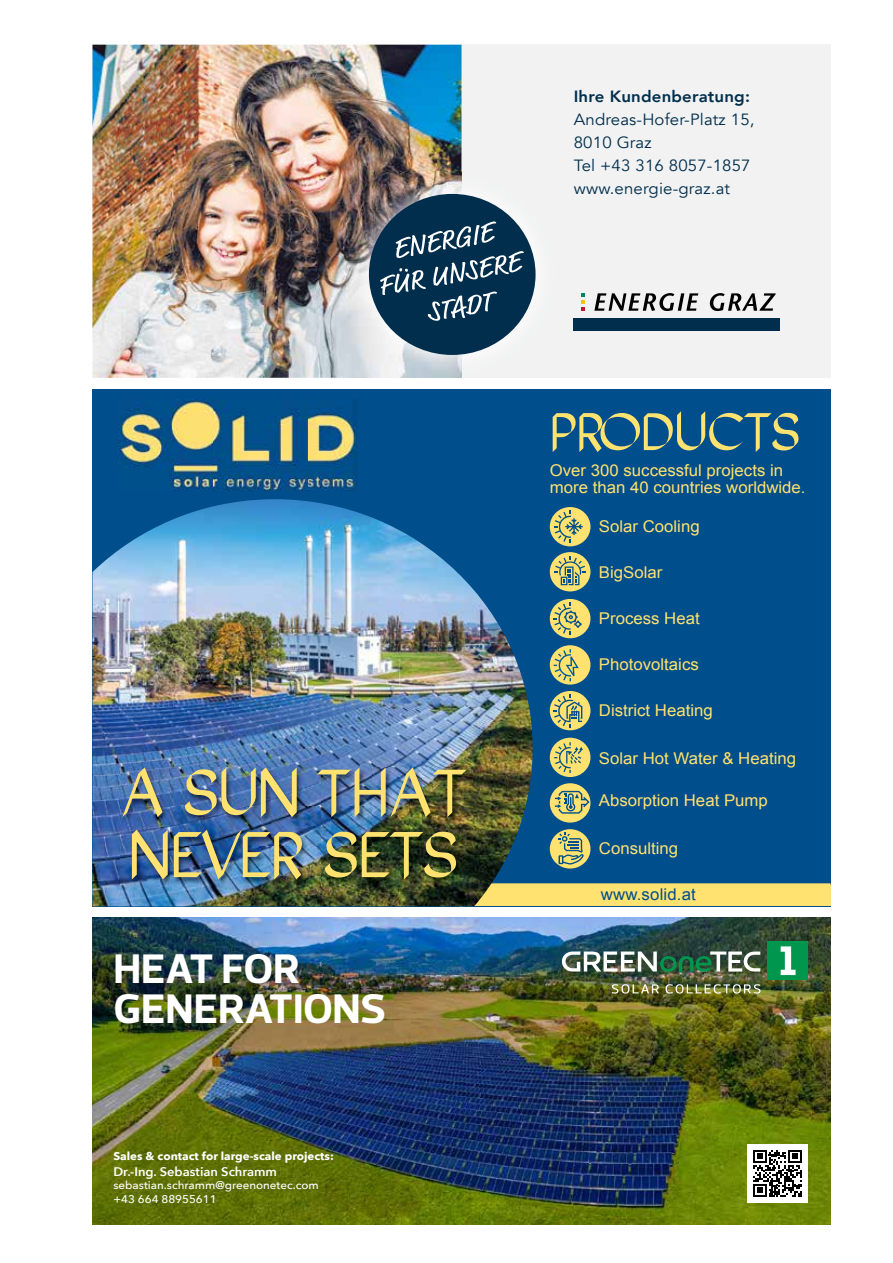
<style>
.page{position:relative;width:893px;height:1263px;background:#fff}
.page>*{position:absolute;margin:0;border:0;box-sizing:border-box;transform-origin:0 0}
.t1{font:67.65px/62.2px "SOLID";letter-spacing:-.005em;color:#ffe270}
.t2{font:55.5px "SOLID";letter-spacing:-.02em;color:#ffe270}
.t3{font:700 42px/39.9px "Prelo";color:#fff;scale:1.04 1}
.t4{font:16.2px/17.5px "Arial";color:#ffe270;scale:1.04 1}
.t5{font:16.2px/23px "Avenir";letter-spacing:.01em;color:#002e4c;scale:1.04 1}
.t6{font:800 16.2px "Avenir";letter-spacing:.01em;color:#002e4c;scale:1.04 1}
.t7{font:16.2px "Arial";letter-spacing:.01em;color:#004e8b;scale:1.04 1}
.t8{font:16.2px "Arial";color:#fee073;scale:1.04 1}
.t9{font:600 12.45px "Avenir Next";color:#fff;scale:1.04 1}
.t10{font:500 11.25px/13.5px "Avenir Next";color:#fff}
.t11{font:700 11.25px "Avenir Next";color:#fff}
</style>
<div class="page">
<div style="left:461px;top:45px;width:369px;height:333px;background:#f2f2f2"></div>
<img style="left:92px;top:45px;width:369px;height:333px">
<img style="left:346px;top:172px;width:179px;height:205px">
<div style="left:369px;top:194px;width:167px;height:161px;background:#002e4c;border-radius:50%"></div>
<svg style="left:380px;top:221px;width:144px;height:100px"></svg>
<div style="left:574px;top:318px;width:206px;height:13px;background:#002e4c"></div>
<svg style="left:594px;top:293px;width:104px;height:18px"></svg>
<svg style="left:710px;top:293px;width:66px;height:18px"></svg>
<svg style="left:581px;top:293px;width:4px;height:18px"></svg>
<img style="left:92px;top:917px;width:738px;height:308px">
<svg style="left:612px;top:984px;width:47px;height:9px"></svg>
<svg style="left:666px;top:984px;width:94px;height:9px"></svg>
<div style="left:768px;top:941px;width:40px;height:39px;background:#00964e"></div>
<svg style="left:781px;top:946px;width:14px;height:29px"></svg>
<img style="left:562px;top:951px;width:198px;height:21px">
<div style="left:747px;top:1144px;width:61px;height:58px;background:#fff"></div>
<svg style="left:753px;top:1150px;width:49px;height:47px"></svg>
<svg style="left:92px;top:917px;width:4px;height:4px"></svg>
<div style="left:92px;top:389px;width:738px;height:517px;background:#004e8b"></div>
<div style="left:533px;top:883px;width:297px;height:23px;background:#ffe270"></div>
<img style="left:92px;top:499px;width:441px;height:407px">
<img style="left:119px;top:399px;width:237px;height:91px">
<div style="left:550px;top:507px;width:40px;height:39px;background:#ffe270;border-radius:50%"></div>
<svg style="left:554px;top:511px;width:29px;height:32px"></svg>
<div style="left:550px;top:691px;width:40px;height:39px;background:#ffe270;border-radius:50%"></div>
<svg style="left:553px;top:695px;width:29px;height:32px"></svg>
<div style="left:550px;top:552px;width:40px;height:39px;background:#ffe270;border-radius:50%"></div>
<svg style="left:554px;top:557px;width:32px;height:28px"></svg>
<div style="left:550px;top:738px;width:40px;height:39px;background:#ffe270;border-radius:50%"></div>
<svg style="left:554px;top:742px;width:29px;height:31px"></svg>
<div style="left:550px;top:599px;width:40px;height:39px;background:#ffe270;border-radius:50%"></div>
<svg style="left:553px;top:603px;width:29px;height:32px"></svg>
<div style="left:550px;top:783px;width:40px;height:39px;background:#ffe270;border-radius:50%"></div>
<svg style="left:555px;top:791px;width:34px;height:23px"></svg>
<div style="left:550px;top:645px;width:40px;height:40px;background:#ffe270;border-radius:50%"></div>
<svg style="left:554px;top:649px;width:25px;height:32px"></svg>
<div style="left:550px;top:829px;width:40px;height:39px;background:#ffe270;border-radius:50%"></div>
<svg style="left:558px;top:832px;width:26px;height:32px"></svg>
<img style="left:121px;top:767px;width:352px;height:119px">
<p class="t6" style="left:574px;top:84px;width:171px">Ihre Kundenberatung:</p>
<p class="t5" style="left:574px;top:108px;width:175px">Andreas-Hofer-Platz 15,<br>8010 Graz<br>Tel +43 316 8057-1857 www.energie-graz.at</p>
<h1 class="t1" style="left:121px;top:762px;width:347px">A SUN THAT<br>NEVER SETS</h1>
<h3 class="t3" style="left:113px;top:950px;width:264px">HEAT FOR<br>GENERATIONS</h3>
<p class="t11" style="left:113px;top:1149px;width:222px">Sales &amp; contact for large-scale projects:</p>
<p class="t9" style="left:113px;top:1164px;width:159px">Dr.-Ing. Sebastian Schramm</p>
<p class="t10" style="left:113px;top:1178px;width:207px">sebastian.schramm@greenonetec.com +43 664 88955611</p>
<h2 class="t2" style="left:550px;top:409px;width:252px">PRODUCTS</h2>
<p class="t4" style="left:550px;top:461px;width:247px">Over 300 successful projects in more than 40 countries worldwide.</p>
<p class="t4" style="left:599px;top:517px;width:98px">Solar Cooling</p>
<p class="t8" style="left:599px;top:561px;width:63px">BigSolar</p>
<p class="t4" style="left:599px;top:609px;width:98px">Process Heat</p>
<p class="t4" style="left:599px;top:655px;width:98px">Photovoltaics</p>
<p class="t4" style="left:599px;top:701px;width:111px">District Heating</p>
<p class="t4" style="left:599px;top:749px;width:191px">Solar Hot Water &amp; Heating</p>
<p class="t4" style="left:599px;top:792px;width:164px">Absorption Heat Pump</p>
<p class="t4" style="left:599px;top:839px;width:78px">Consulting</p>
<p class="t7" style="left:601px;top:884px;width:93px">www.solid.at</p>
</div>
